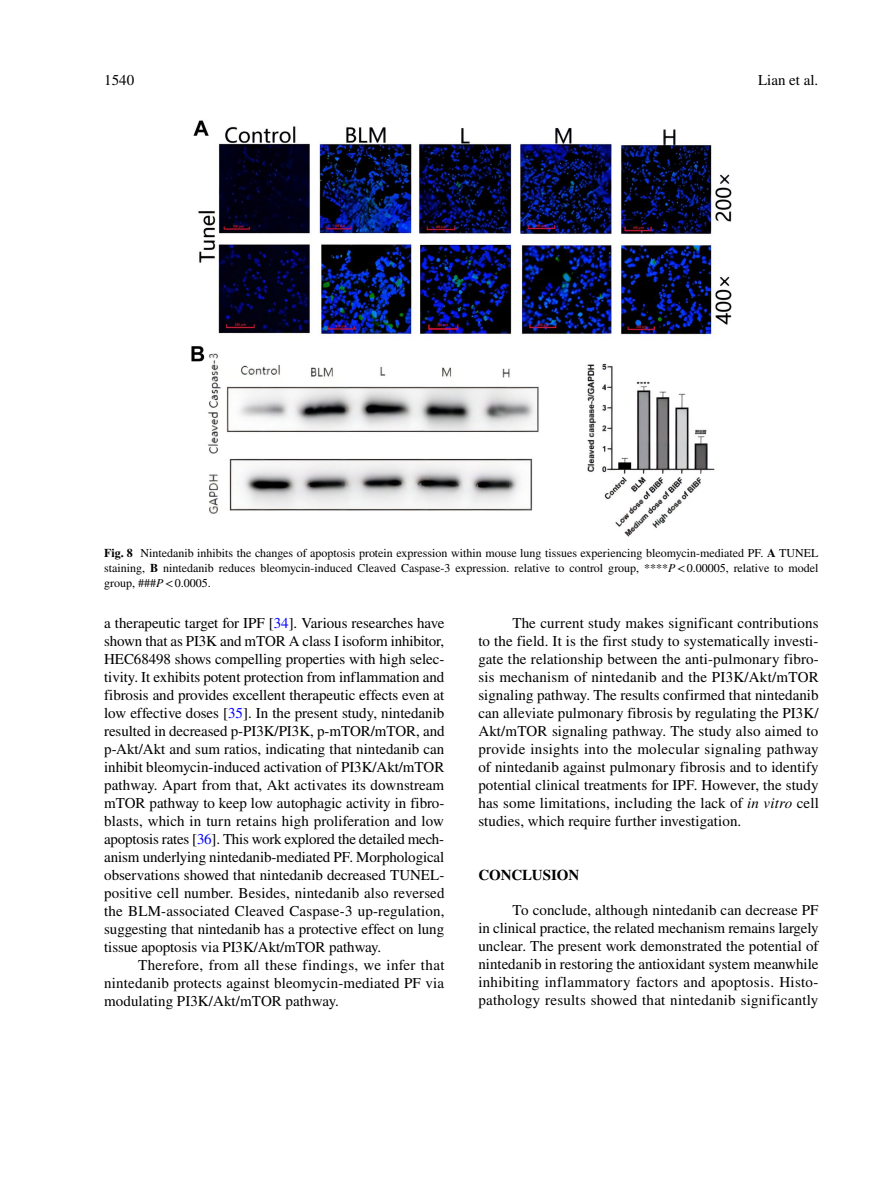
<style>
.page{position:relative;width:893px;height:1187px;background:#fff}
.page>*{position:absolute;margin:0;border:0;box-sizing:border-box;transform-origin:0 0}
.t1{font:15px/18px "STIX Regular 3";letter-spacing:.005em;color:#000;text-align:justify}
.t2{font:700 15px "STIX";color:#000}
.t3{font:12px/15px "STIX Regular 3";color:#000;text-align:justify}
.s1{font-family:"STIX";font-weight:700}
.s2{font-family:"STIX Italic 2"}
.s3{color:#00f}
</style>
<div class="page">
<img style="left:191px;top:120px;width:540px;height:416px">
<p class="t1" style="left:104px;top:72px;width:31px">1540</p>
<p class="t1" style="left:758px;top:72px;width:62px">Lian et al.</p>
<p class="t3" style="left:104px;top:546px;width:716px"><span class="s1">Fig. 8</span> Nintedanib inhibits the changes of apoptosis protein expression within mouse lung tissues experiencing bleomycin-mediated PF. <span class="s1">A</span> TUNEL staining, <span class="s1">B</span> nintedanib reduces bleomycin-induced Cleaved Caspase-3 expression. relative to control group, ****<span class="s2">P</span>&lt;0.00005, relative to model group, ###<span class="s2">P</span>&lt;0.0005.</p>
<p class="t1" style="left:104px;top:615px;width:342px">a therapeutic target for IPF [<span class="s3">34</span>]. Various researches have shown that as PI3K and mTOR A class I isoform inhibitor, HEC68498 shows compelling properties with high selec&shy;tivity. It exhibits potent protection from inflammation and fibrosis and provides excellent therapeutic effects even at low effective doses [<span class="s3">35</span>]. In the present study, nintedanib resulted in decreased p-PI3K/PI3K, p-mTOR/mTOR, and p-Akt/Akt and sum ratios, indicating that nintedanib can inhibit bleomycin-induced activation of PI3K/Akt/mTOR pathway. Apart from that, Akt activates its downstream mTOR pathway to keep low autophagic activity in fibro&shy;blasts, which in turn retains high proliferation and low apoptosis rates [<span class="s3">36</span>]. This work explored the detailed mech&shy;anism underlying nintedanib-mediated PF. Morphological observations showed that nintedanib decreased TUNEL&shy;positive cell number. Besides, nintedanib also reversed the BLM-associated Cleaved Caspase-3 up-regulation, suggesting that nintedanib has a protective effect on lung tissue apoptosis via PI3K/Akt/mTOR pathway.</p>
<p class="t1" style="left:104px;top:957px;width:342px;text-indent:34px">Therefore, from all these findings, we infer that nintedanib protects against bleomycin-mediated PF via modulating PI3K/Akt/mTOR pathway.</p>
<p class="t1" style="left:478px;top:615px;width:342px;text-indent:34px">The current study makes significant contributions to the field. It is the first study to systematically investi&shy;gate the relationship between the anti-pulmonary fibro&shy;sis mechanism of nintedanib and the PI3K/Akt/mTOR signaling pathway. The results confirmed that nintedanib can alleviate pulmonary fibrosis by regulating the PI3K/ Akt/mTOR signaling pathway. The study also aimed to provide insights into the molecular signaling pathway of nintedanib against pulmonary fibrosis and to identify potential clinical treatments for IPF. However, the study has some limitations, including the lack of <span class="s2">in vitro</span> cell studies, which require further investigation.</p>
<p class="t2" style="left:478px;top:866px;width:102px">CONCLUSION</p>
<p class="t1" style="left:478px;top:902px;width:342px;text-indent:34px">To conclude, although nintedanib can decrease PF in clinical practice, the related mechanism remains largely unclear. The present work demonstrated the potential of nintedanib in restoring the antioxidant system meanwhile inhibiting inflammatory factors and apoptosis. Histo&shy;pathology results showed that nintedanib significantly</p>
</div>
